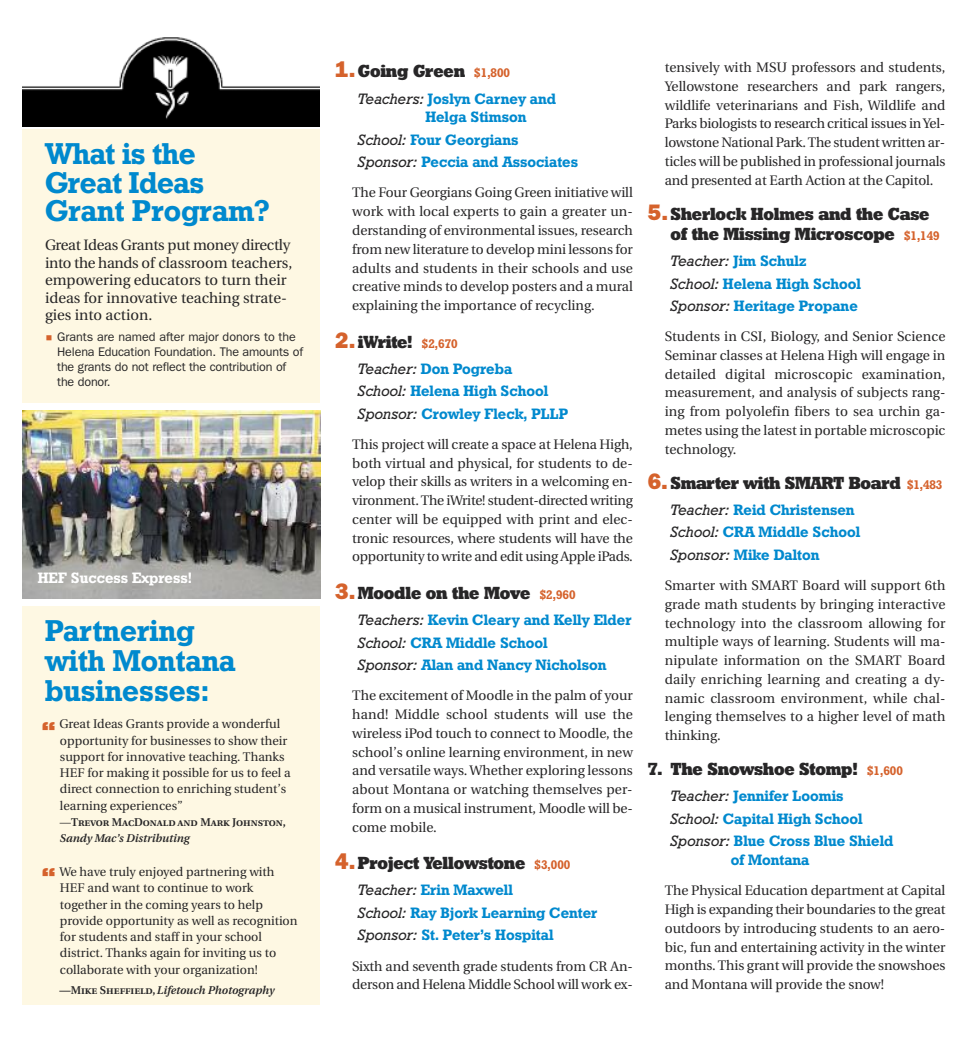
<style>
.page{position:relative;width:968px;height:1047px;background:#fff}
.page>*{position:absolute;margin:0;border:0;box-sizing:border-box;transform-origin:0 0}
.t1{font:30px/28.8px "Geometric Slab 712 BT Bold A";color:#0089ce}
.t2{font:22.5px "Geometric Slab 712 BT Extra Bold A";color:#d5622c}
.t3{font:17.5px/20px "Geometric Slab 712 BT Extra Bold A";letter-spacing:-.015em;color:#272627;scale:.9 1}
.t4{font:15px/22.5px "Geometric Slab 712 BT Bold A";color:#0089ce}
.t5{font:15px/17.5px "Utopia";color:#272627}
.t6{font:15px "Geometric Slab 712 BT Bold A";color:#fff}
.t7{font:13.75px/18.8px "Utopia";letter-spacing:-.01em;color:#272627;text-align:justify}
.t8{font:12.5px/16.2px "Utopia";color:#272627}
.t9{font:12.5px/15px "Franklin Gothic";letter-spacing:-.01em;color:#272627}
.t10{font:11.25px "Utopia Semibold Italic Os F";color:#272627}
.t11{font:11.25px "Utopia Semibold SC";color:#272627}
.s1{color:#d5622c}
.s2{font-family:"Utopia"}
.s3{font-family:"Utopia Semibold SC"}
.s4{font-family:"Franklin Gothic";font-weight:800;font-size:22.5px;color:#d5622c}
.s5{font-family:"Geometric Slab 712 BT Bold A";font-size:12.5px;color:#d5622c}
.s6{font-family:"Geometric Slab 712 BT Medium Ital A";color:#272627}
</style>
<div class="page">
<div style="left:22px;top:606px;width:298px;height:399px;background:#fef8e3"></div>
<div style="left:22px;top:130px;width:298px;height:273px;background:#fef8e3"></div>
<img style="left:22px;top:37px;width:297px;height:89px">
<img style="left:22px;top:410px;width:298px;height:189px">
<h1 class="t1" style="left:45px;top:141px;width:226px">What is the<br>Great Ideas<br>Grant Program?</h1>
<p class="t5" style="left:45px;top:237px;width:249px">Great Ideas Grants put money directly into the hands of classroom teachers, empowering educators to turn their ideas for innovative teaching strate&shy;gies into action.</p>
<p class="t9" style="left:57px;top:330px;width:247px;text-indent:-11px"><span class="s1">■</span> Grants are named after major donors to the Helena Education Foundation. The amounts of the grants do not reflect the contribution of the donor.</p>
<p class="t6" style="left:38px;top:572px;width:156px">HEF Success Express!</p>
<h1 class="t1" style="left:45px;top:617px;width:192px;line-height:30px">Partnering with Montana businesses:</h1>
<p class="t8" style="left:59px;top:717px;width:233px">Great Ideas Grants provide a wonderful opportunity for businesses to show their support for innovative teaching. Thanks HEF for making it possible for us to feel a direct connection to enriching student’s learning experiences”</p>
<p class="t11" style="left:60px;top:818px;width:228px"><span class="s2">—</span>Trevor MacDonald and Mark Johnston,</p>
<p class="t10" style="left:60px;top:833px;width:131px">Sandy Mac’s Distributing</p>
<p class="t8" style="left:59px;top:864px;width:240px">We have truly enjoyed partnering with HEF and want to continue to work together in the coming years to help provide opportunity as well as recognition for students and staff in your school district. Thanks again for inviting us to collaborate with your organization!</p>
<p class="t10" style="left:59px;top:985px;width:216px"><span class="s3">—Mike Sheffield,</span>Lifetouch Photography</p>
<h2 class="t2" style="left:41px;top:722px;width:16px">“</h2>
<h2 class="t2" style="left:41px;top:868px;width:16px">“</h2>
<p class="t3" style="left:335px;top:63px;width:196px"><span class="s4">1.</span>Going Green <span class="s5">$1,800</span></p>
<p class="t4" style="left:425px;top:90px;width:132px;line-height:18.8px;text-indent:-67px"><span class="s6">Teachers:</span> Joslyn Carney and<br>Helga Stimson</p>
<p class="t4" style="left:358px;top:130px;width:222px"><span class="s6">School:</span> Four Georgians<br><span class="s6">Sponsor:</span> Peccia and Associates</p>
<p class="t7" style="left:352px;top:184px;width:282px">The Four Georgians Going Green initiative will work with local experts to gain a greater un&shy;derstanding of environmental issues, research from new literature to develop mini lessons for adults and students in their schools and use creative minds to develop posters and a mural explaining the importance of recycling.</p>
<p class="t3" style="left:335px;top:333px;width:137px"><span class="s4">2.</span>iWrite! <span class="s5">$2,670</span></p>
<p class="t4" style="left:358px;top:358px;width:212px"><span class="s6">Teacher:</span> Don Pogreba<br><span class="s6">School:</span> Helena High School<br><span class="s6">Sponsor:</span> Crowley Fleck, PLLP</p>
<p class="t7" style="left:352px;top:436px;width:282px">This project will create a space at Helena High, both virtual and physical, for students to de&shy;velop their skills as writers in a welcoming en&shy;vironment.The iWrite! student-directed writing center will be equipped with print and elec&shy;tronic resources, where students will have the opportunity to write and edit using Apple iPads.</p>
<p class="t3" style="left:335px;top:584px;width:268px"><span class="s4">3.</span>Moodle on the Move <span class="s5">$2,960</span></p>
<p class="t4" style="left:358px;top:610px;width:275px"><span class="s6">Teachers:</span> Kevin Cleary and Kelly Elder<br><span class="s6">School:</span> CRA Middle School<br><span class="s6">Sponsor:</span> Alan and Nancy Nicholson</p>
<p class="t7" style="left:352px;top:687px;width:282px">The excitement of Moodle in the palm of your hand! Middle school students will use the wireless iPod touch to connect to Moodle, the school’s online learning environment, in new and versatile ways.Whether exploring lessons about Montana or watching themselves per&shy;form on a musical instrument, Moodle will be&shy;come mobile.</p>
<p class="t3" style="left:335px;top:854px;width:263px"><span class="s4">4.</span>Project Yellowstone <span class="s5">$3,000</span></p>
<p class="t4" style="left:358px;top:880px;width:241px"><span class="s6">Teacher:</span> Erin Maxwell<br><span class="s6">School:</span> Ray Bjork Learning Center<br><span class="s6">Sponsor:</span> St. Peter’s Hospital</p>
<p class="t7" style="left:352px;top:957px;width:282px">Sixth and seventh grade students from CR An&shy;derson and Helena Middle School will work ex-</p>
<p class="t7" style="left:664px;top:59px;width:282px">tensively with MSU professors and students, Yellowstone researchers and park rangers, wildlife veterinarians and Fish, Wildlife and Parks biologists to research critical issues inYel&shy;lowstone National Park.The student written ar&shy;ticles will be published in professional journals and presented at Earth Action at the Capitol.</p>
<p class="t3" style="left:670px;top:205px;width:301px;text-indent:-23px"><span class="s4">5.</span>Sherlock Holmes and the Case of the Missing Microscope <span class="s5">$1,149</span></p>
<p class="t4" style="left:670px;top:251px;width:192px"><span class="s6">Teacher:</span> Jim Schulz<br><span class="s6">School:</span> Helena High School<br><span class="s6">Sponsor:</span> Heritage Propane</p>
<p class="t7" style="left:664px;top:328px;width:282px">Students in CSI, Biology, and Senior Science Seminar classes at Helena High will engage in detailed digital microscopic examination, measurement, and analysis of subjects rang&shy;ing from polyolefin fibers to sea urchin ga&shy;metes using the latest in portable microscopic technology.</p>
<p class="t3" style="left:648px;top:474px;width:329px"><span class="s4">6.</span> Smarter with SMART Board <span class="s5">$1,483</span></p>
<p class="t4" style="left:670px;top:499px;width:191px"><span class="s6">Teacher:</span> Reid Christensen<br><span class="s6">School:</span> CRA Middle School<br><span class="s6">Sponsor:</span> Mike Dalton</p>
<p class="t7" style="left:664px;top:577px;width:282px">Smarter with SMART Board will support 6th grade math students by bringing interactive technology into the classroom allowing for multiple ways of learning. Students will ma&shy;nipulate information on the SMART Board daily enriching learning and creating a dy&shy;namic classroom environment, while chal&shy;lenging themselves to a higher level of math thinking.</p>
<p class="t3" style="left:648px;top:760px;width:285px">7. The Snowshoe Stomp! <span class="s5">$1,600</span></p>
<p class="t4" style="left:670px;top:786px;width:224px"><span class="s6">Teacher:</span> Jennifer Loomis<br><span class="s6">School:</span> Capital High School<br><span class="s6">Sponsor:</span> Blue Cross Blue Shield</p>
<p class="t4" style="left:730px;top:849px;width:80px">of Montana</p>
<p class="t7" style="left:664px;top:882px;width:282px">The Physical Education department at Capital High is expanding their boundaries to the great outdoors by introducing students to an aero&shy;bic, fun and entertaining activity in the winter months.This grant will provide the snowshoes and Montana will provide the snow!</p>
</div>
